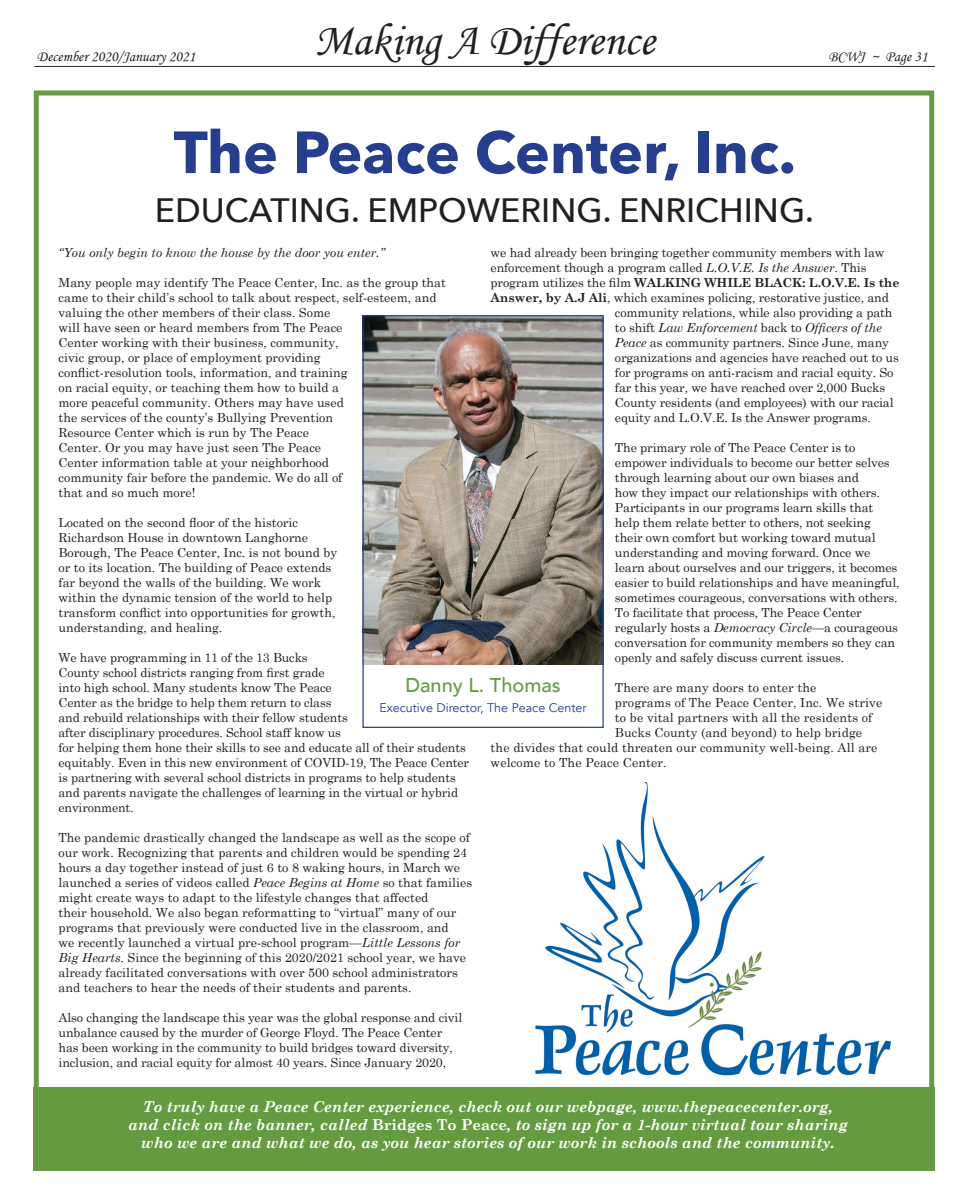
<style>
.page{position:relative;width:968px;height:1193px;background:#fff}
.page>*{position:absolute;margin:0;border:0;box-sizing:border-box;transform-origin:0 0}
.t1{font:700 58.75px "Avenir Next";color:#253f8e}
.t2{font:45px "Monotype Corsiva";color:#231f20}
.t3{font:500 33.75px "Avenir Next";color:#231f20}
.t4{font:500 20px "Avenir";color:#649b41}
.t5{font:italic 700 15px "Century Schoolbook";color:#fff}
.t6{font:15px "Monotype Corsiva";color:#231f20}
.t7{font:12.5px/15px "Century Schoolbook";letter-spacing:-.01em;color:#231f20}
.t8{font:12.5px "Century Schoolbook";letter-spacing:.01em;color:#231f20}
.t9{font:italic 12.5px "Century Schoolbook";color:#231f20}
.t10{font:700 12.5px "Century Schoolbook";letter-spacing:-.01em;color:#231f20}
.t11{font:12.5px "Avenir";color:#253f8e}
.s1{font-style:italic}
.s2{font-weight:400}
.s3{font-weight:700}
.s4{font-style:normal}
</style>
<div class="page">
<hr style="left:34px;top:66px;width:900px;height:1px;background:#231f20">
<img style="left:364px;top:317px;width:237px;height:347px">
<img style="left:536px;top:783px;width:354px;height:293px">
<div style="left:34px;top:1087px;width:900px;height:83px;background:#649b41"></div>
<div style="left:34px;top:90px;width:900px;height:1080px;border:5px solid #649b41"></div>
<div style="left:362px;top:315px;width:241px;height:413px;border:1px solid #253f8e"></div>
<p class="t6" style="left:37px;top:47px;width:160px">December 2020/January 2021</p>
<p class="t2" style="left:314px;top:12px;width:342px">Making A Difference</p>
<p class="t6" style="left:828px;top:47px;width:100px">BCWJ ~ Page 31</p>
<p class="t1" style="left:174px;top:102px;width:624px">The Peace Center, Inc.</p>
<p class="t3" style="left:155px;top:181px;width:660px">EDUCATING. EMPOWERING. ENRICHING.</p>
<p class="t9" style="left:58px;top:245px;width:327px">“You only begin to know the house by the door you enter.”</p>
<p class="t7" style="left:58px;top:274px;width:389px">Many people may identify The Peace Center, Inc. as the group that came to their child’s school to talk about respect, self-esteem, and valuing the other members of their class. Some<br>will have seen or heard members from The Peace<br>Center working with their business, community,<br>civic group, or place of employment providing<br>conflict-resolution tools, information, and training<br>on racial equity, or teaching them how to build a<br>more peaceful community. Others may have used<br>the services of the county’s Bullying Prevention<br>Resource Center which is run by The Peace<br>Center. Or you may have just seen The Peace<br>Center information table at your neighborhood<br>community fair before the pandemic. We do all of<br>that and so much more!</p>
<p class="t7" style="left:58px;top:514px;width:280px">Located on the second floor of the historic Richardson House in downtown Langhorne Borough, The Peace Center, Inc. is not bound by or to its location. The building of Peace extends far beyond the walls of the building. We work within the dynamic tension of the world to help transform conflict into opportunities for growth, understanding, and healing.</p>
<p class="t7" style="left:58px;top:649px;width:412px">We have programming in 11 of the 13 Bucks<br>County school districts ranging from first grade<br>into high school. Many students know The Peace<br>Center as the bridge to help them return to class<br>and rebuild relationships with their fellow students<br>after disciplinary procedures. School staff know us<br>for helping them hone their skills to see and educate all of their students equitably. Even in this new environment of COVID-19, The Peace Center is partnering with several school districts in programs to help students and parents navigate the challenges of learning in the virtual or hybrid environment.</p>
<p class="t7" style="left:58px;top:829px;width:415px">The pandemic drastically changed the landscape as well as the scope of our work. Recognizing that parents and children would be spending 24 hours a day together instead of just 6 to 8 waking hours, in March we launched a series of videos called <span class="s1">Peace Begins at Home</span> so that families might create ways to adapt to the lifestyle changes that affected<br>their household. We also began reformatting to “virtual” many of our programs that previously were conducted live in the classroom, and<br>we recently launched a virtual pre-school program—<span class="s1">Little Lessons for Big Hearts</span>. Since the beginning of this 2020/2021 school year, we have already facilitated conversations with over 500 school administrators and teachers to hear the needs of their students and parents.</p>
<p class="t7" style="left:58px;top:1009px;width:405px">Also changing the landscape this year was the global response and civil unbalance caused by the murder of George Floyd. The Peace Center has been working in the community to build bridges toward diversity, inclusion, and racial equity for almost 40 years. Since January 2020,</p>
<p class="t7" style="left:490px;top:244px;width:395px">we had already been bringing together community members with law</p>
<p class="t7" style="left:490px;top:259px;width:377px">enforcement though a program called <span class="s1">L.O.V.E. Is the Answer</span>. This</p>
<p class="t10" style="left:490px;top:275px;width:410px"><span class="s2">program utilizes the film</span> WALKING WHILE BLACK: L.O.V.E. Is the</p>
<p class="t7" style="left:490px;top:289px;width:400px"><span class="s3">Answer, by A.J Ali</span>, which examines policing, restorative justice, and</p>
<p class="t7" style="left:615px;top:304px;width:279px">community relations, while also providing a path</p>
<p class="t9" style="left:615px;top:320px;width:268px"><span class="s4">to shift</span> Law Enforcement <span class="s4">back to</span> Officers of the</p>
<p class="t7" style="left:615px;top:334px;width:275px"><span class="s1">Peace</span> as community partners. Since June, many</p>
<p class="t7" style="left:615px;top:349px;width:285px">organizations and agencies have reached out to us</p>
<p class="t7" style="left:615px;top:364px;width:280px">for programs on anti-racism and racial equity. So</p>
<p class="t7" style="left:615px;top:379px;width:272px">far this year, we have reached over 2,000 Bucks</p>
<p class="t7" style="left:615px;top:394px;width:280px">County residents (and employees) with our racial</p>
<p class="t7" style="left:615px;top:409px;width:257px">equity and L.O.V.E. Is the Answer programs.</p>
<p class="t7" style="left:615px;top:439px;width:286px">The primary role of The Peace Center is to empower individuals to become our better selves through learning about our own biases and<br>how they impact our relationships with others.<br>Participants in our programs learn skills that help them relate better to others, not seeking their own comfort but working toward mutual understanding and moving forward. Once we learn about ourselves and our triggers, it becomes easier to build relationships and have meaningful, sometimes courageous, conversations with others.<br>To facilitate that process, The Peace Center regularly hosts a <span class="s1">Democracy Circle</span>—a courageous conversation for community members so they can openly and safely discuss current issues.</p>
<p class="t8" style="left:615px;top:679px;width:203px">There are many doors to enter the</p>
<p class="t8" style="left:615px;top:694px;width:269px">programs of The Peace Center, Inc. We strive</p>
<p class="t8" style="left:615px;top:709px;width:259px">to be vital partners with all the residents of</p>
<p class="t8" style="left:615px;top:724px;width:249px">Bucks County (and beyond) to help bridge</p>
<p class="t8" style="left:490px;top:739px;width:388px">the divides that could threaten our community well-being. All are</p>
<p class="t8" style="left:490px;top:754px;width:178px">welcome to The Peace Center.</p>
<p class="t4" style="left:405px;top:668px;width:157px">Danny L. Thomas</p>
<p class="t11" style="left:379px;top:700px;width:209px">Executive Director, The Peace Center</p>
<p class="t5" style="left:143px;top:1097px;width:691px">To truly have a Peace Center experience, check out our webpage, www.thepeacecenter.org,</p>
<p class="t5" style="left:128px;top:1115px;width:721px">and click on the banner, called <span class="s4">Bridges To Peace</span>, to sign up for a 1-hour virtual tour sharing</p>
<p class="t5" style="left:141px;top:1133px;width:695px">who we are and what we do, as you hear stories of our work in schools and the community.</p>
</div>
